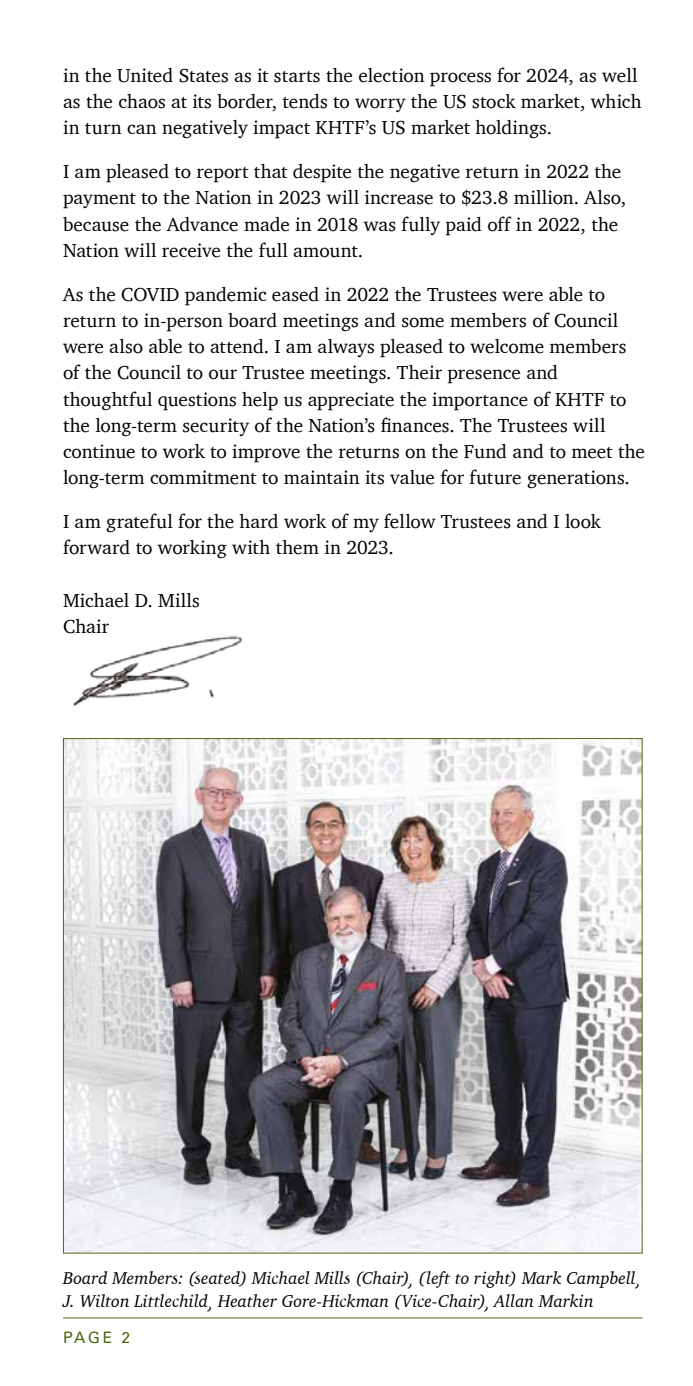
<style>
.page{position:relative;width:693px;height:1386px;background:#fff}
.page>*{position:absolute;margin:0;border:0;box-sizing:border-box;transform-origin:0 0}
.t1{font:19.25px/26.2px "Charter";color:#000}
.t2{font:italic 17.5px/22.8px "Charter";letter-spacing:.005em;color:#000}
.t3{font:15.75px "Univers";color:#50690e}
</style>
<div class="page">
<hr style="left:63px;top:1318px;width:580px;height:1px;background:#50690e">
<img style="left:73px;top:635px;width:169px;height:72px">
<svg style="left:63px;top:738px;width:580px;height:516px"></svg>
<p class="t1" style="left:63px;top:62px;width:580px">in the United States as it starts the election process for 2024, as well as the chaos at its border, tends to worry the US stock market, which in turn can negatively impact KHTF’s US market holdings.</p>
<p class="t1" style="left:63px;top:158px;width:565px">I am pleased to report that despite the negative return in 2022 the payment to the Nation in 2023 will increase to $23.8 million. Also, because the Advance made in 2018 was fully paid off in 2022, the Nation will receive the full amount.</p>
<p class="t1" style="left:63px;top:281px;width:584px">As the COVID pandemic eased in 2022 the Trustees were able to return to in-person board meetings and some members of Council were also able to attend. I am always pleased to welcome members of the Council to our Trustee meetings. Their presence and thoughtful questions help us appreciate the importance of KHTF to the long-term security of the Nation’s finances. The Trustees will continue to work to improve the returns on the Fund and to meet the long-term commitment to maintain its value for future generations.</p>
<p class="t1" style="left:63px;top:508px;width:539px">I am grateful for the hard work of my fellow Trustees and I look forward to working with them in 2023.</p>
<p class="t1" style="left:63px;top:587px;width:138px">Michael D. Mills<br>Chair</p>
<p class="t2" style="left:63px;top:1267px;width:579px">Board Members: (seated) Michael Mills (Chair), (left to right) Mark Campbell,<br>J. Wilton Littlechild, Heather Gore-Hickman (Vice-Chair), Allan Markin</p>
<p class="t3" style="left:63px;top:1328px;width:69px">PAGE 2</p>
</div>
